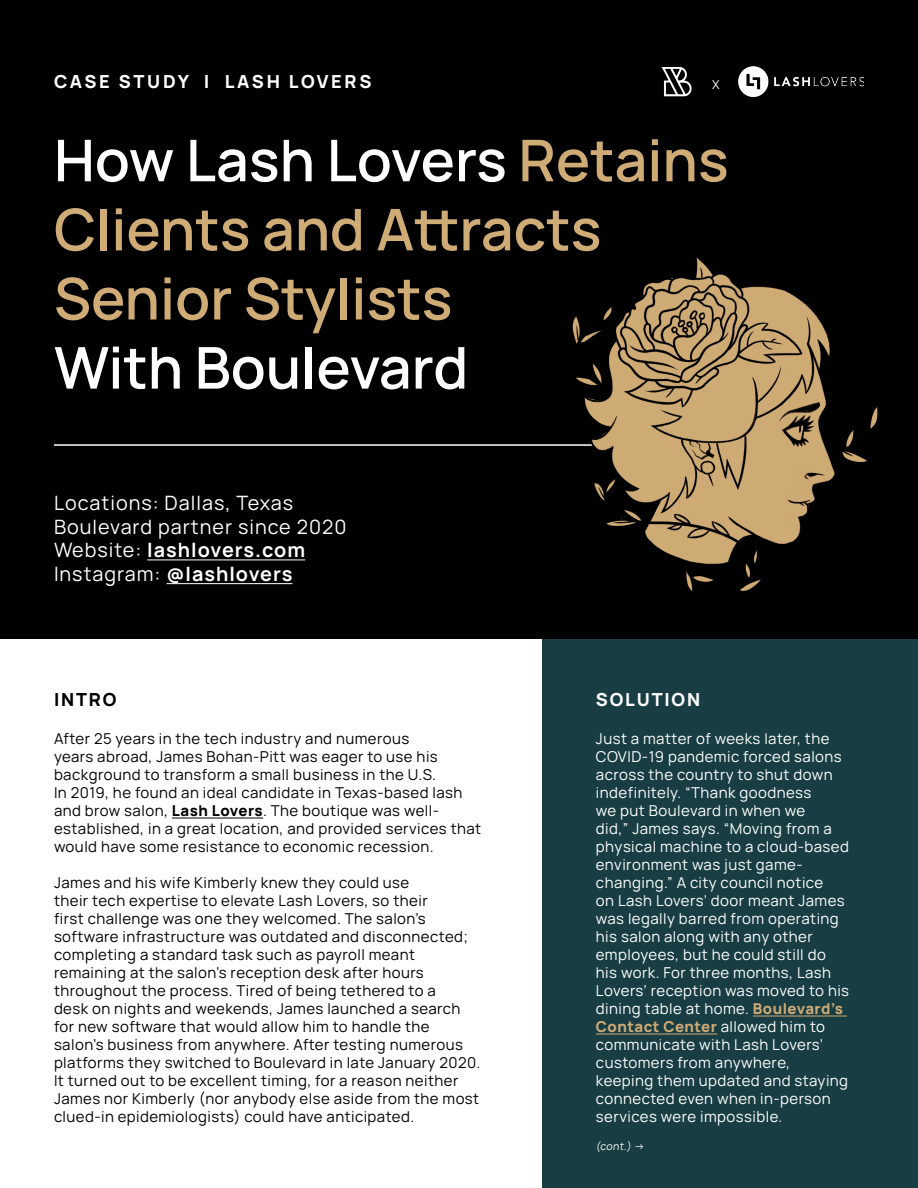
<style>
.page{position:relative;width:918px;height:1188px;background:#fff}
.page>*{position:absolute;margin:0;border:0;box-sizing:border-box;transform-origin:0 0}
.t1{font:600 57.6px/69.2px "Manrope";color:#cfab75}
.t2{font:600 57.6px "Manrope";color:#fff}
.t3{font:19.8px/23.7px "Manrope";letter-spacing:.05em;color:#fff}
.t4{font:800 18px "Manrope";letter-spacing:.15em;color:#fff}
.t5{font:800 18px "Manrope";letter-spacing:.1em;color:#fff}
.t6{font:800 18px "Manrope";letter-spacing:.1em;color:#000}
.t7{font:15px/18px "Manrope";letter-spacing:.03em;color:#000}
.t8{font:15px/18px "Manrope";letter-spacing:.03em;color:#fff}
.t9{font:12.3px "Manrope";color:#fff}
.t10{font:10.5px "Manrope";color:#fff}
.s1{color:#fff}
.s2{font-weight:700}
.s3{font-weight:800}
.s4{font-weight:800;color:#cfaa75}
</style>
<div class="page">
<div style="left:542px;top:635px;width:376px;height:553px;background:#183e43"></div>
<div style="left:0;top:0;width:918px;height:638px;background:#000"></div>
<hr style="left:54px;top:444px;width:637px;height:2px;background:#fff">
<hr style="left:147px;top:559px;width:158px;height:1px;background:#fff">
<hr style="left:167px;top:583px;width:125px;height:1px;background:#fff">
<hr style="left:172px;top:818px;width:91px;height:1px;background:#000">
<hr style="left:753px;top:1016px;width:94px;height:1px;background:#cfaa75">
<hr style="left:596px;top:1034px;width:121px;height:1px;background:#cfaa75">
<img style="left:661px;top:67px;width:31px;height:30px">
<img style="left:739px;top:67px;width:125px;height:30px">
<img style="left:522px;top:257px;width:356px;height:334px">
<p class="t4" style="left:54px;top:66px;width:319px">CASE STUDY | LASH LOVERS</p>
<p class="t9" style="left:712px;top:75px;width:9px">X</p>
<h1 class="t1" style="left:54px;top:121px;width:676px"><span class="s1">How Lash Lovers</span> Retains<br>Clients and Attracts<br>Senior Stylists</h1>
<h1 class="t2" style="left:54px;top:321px;width:416px">With Boulevard</h1>
<h2 class="t3" style="left:54px;top:490px;width:294px">Locations: Dallas, Texas<br>Boulevard partner since 2020<br>Website: <span class="s2">lashlovers.com<br></span>Instagram: <span class="s2">@lashlovers</span></h2>
<p class="t6" style="left:54px;top:684px;width:64px">INTRO</p>
<p class="t5" style="left:596px;top:684px;width:106px">SOLUTION</p>
<p class="t7" style="left:54px;top:729px;width:429px">After 25 years in the tech industry and numerous<br>years abroad, James Bohan-Pitt was eager to use his background to transform a small business in the U.S.<br>In 2019, he found an ideal candidate in Texas-based lash and brow salon, <span class="s3">Lash Lovers</span>. The boutique was well&shy;established, in a great location, and provided services that would have some resistance to economic recession.</p>
<p class="t7" style="left:54px;top:873px;width:428px">James and his wife Kimberly knew they could use<br>their tech expertise to elevate Lash Lovers, so their<br>first challenge was one they welcomed. The salon’s software infrastructure was outdated and disconnected; completing a standard task such as payroll meant remaining at the salon’s reception desk after hours throughout the process. Tired of being tethered to a<br>desk on nights and weekends, James launched a search for new software that would allow him to handle the salon’s business from anywhere. After testing numerous platforms they switched to Boulevard in late January 2020.<br>It turned out to be excellent timing, for a reason neither James nor Kimberly (nor anybody else aside from the most clued-in epidemiologists) could have anticipated.</p>
<p class="t8" style="left:596px;top:729px;width:255px">Just a matter of weeks later, the<br>COVID-19 pandemic forced salons across the country to shut down indefinitely. “Thank goodness<br>we put Boulevard in when we<br>did,” James says. “Moving from a physical machine to a cloud-based environment was just game&shy;changing.” A city council notice<br>on Lash Lovers’ door meant James was legally barred from operating his salon along with any other employees, but he could still do his work. For three months, Lash<br>Lovers’ reception was moved to his dining table at home. <span class="s4">Boulevard’s<br>Contact Center</span> allowed him to communicate with Lash Lovers’ customers from anywhere, keeping them updated and staying connected even when in-person services were impossible.</p>
<p class="t10" style="left:596px;top:1138px;width:50px">(cont.) →</p>
</div>
